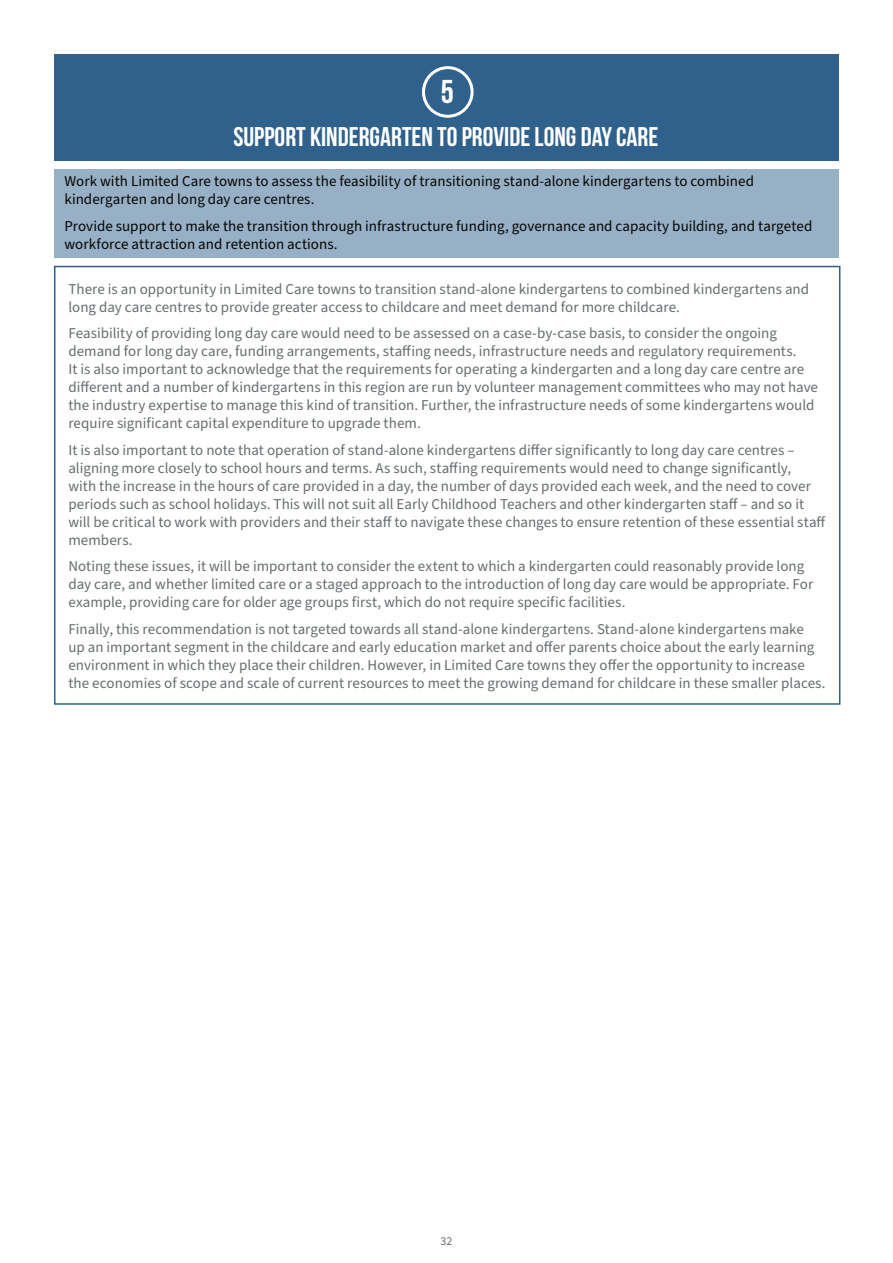
<style>
.page{position:relative;width:893px;height:1263px;background:#fff}
.page>*{position:absolute;margin:0;border:0;box-sizing:border-box;transform-origin:0 0}
.Header_31_Gray{font:700 33px "Bebas Neue";color:#fff}
.Header_31_Gray-2{font:700 27px "Bebas Neue";color:#fff}
.Content_8_Gray{font:15px/18px "Source Sans Pro";color:#666d6f}
.Content_8_Gray-2{font:15px/18px "Source Sans Pro";color:#040503}
.t1{font:12px "Source Sans Pro";color:#666c6f}
</style>
<div class="page">
<div style="left:54px;top:266px;width:786px;height:439px;border:2px solid #30618d"></div>
<div style="left:54px;top:54px;width:785px;height:106px;background:#30618d"></div>
<div style="left:54px;top:169px;width:785px;height:88px;background:#97b0c6"></div>
<div style="left:422px;top:66px;width:52px;height:52px;border:3px solid #fff;border-radius:50%"></div>
<p class="Header_31_Gray" style="left:441px;top:74px;width:15px">5</p>
<p class="Header_31_Gray-2" style="left:233px;top:122px;width:426px">SUPPORT KINDERGARTEN TO PROVIDE LONG DAY CARE</p>
<p class="Content_8_Gray-2" style="left:64px;top:173px;width:691px">Work with Limited Care towns to assess the feasibility of transitioning stand-alone kindergartens to combined kindergarten and long day care centres.</p>
<p class="Content_8_Gray-2" style="left:64px;top:217px;width:749px">Provide support to make the transition through infrastructure funding, governance and capacity building, and targeted workforce attraction and retention actions.</p>
<p class="Content_8_Gray" style="left:68px;top:280px;width:742px">There is an opportunity in Limited Care towns to transition stand-alone kindergartens to combined kindergartens and long day care centres to provide greater access to childcare and meet demand for more childcare.</p>
<p class="Content_8_Gray" style="left:68px;top:325px;width:751px">Feasibility of providing long day care would need to be assessed on a case-by-case basis, to consider the ongoing demand for long day care, funding arrangements, staffing needs, infrastructure needs and regulatory requirements.<br>It is also important to acknowledge that the requirements for operating a kindergarten and a long day care centre are different and a number of kindergartens in this region are run by volunteer management committees who may not have the industry expertise to manage this kind of transition. Further, the infrastructure needs of some kindergartens would require significant capital expenditure to upgrade them.</p>
<p class="Content_8_Gray" style="left:68px;top:441px;width:759px">It is also important to note that operation of stand-alone kindergartens differ significantly to long day care centres – aligning more closely to school hours and terms. As such, staffing requirements would need to change significantly,<br>with the increase in the hours of care provided in a day, the number of days provided each week, and the need to cover periods such as school holidays. This will not suit all Early Childhood Teachers and other kindergarten staff – and so it will be critical to work with providers and their staff to navigate these changes to ensure retention of these essential staff members.</p>
<p class="Content_8_Gray" style="left:68px;top:558px;width:746px">Noting these issues, it will be important to consider the extent to which a kindergarten could reasonably provide long day care, and whether limited care or a staged approach to the introduction of long day care would be appropriate. For example, providing care for older age groups first, which do not require specific facilities.</p>
<p class="Content_8_Gray" style="left:68px;top:620px;width:759px">Finally, this recommendation is not targeted towards all stand-alone kindergartens. Stand-alone kindergartens make<br>up an important segment in the childcare and early education market and offer parents choice about the early learning environment in which they place their children. However, in Limited Care towns they offer the opportunity to increase the economies of scope and scale of current resources to meet the growing demand for childcare in these smaller places.</p>
<p class="t1" style="left:440px;top:1233px;width:13px">32</p>
</div>
